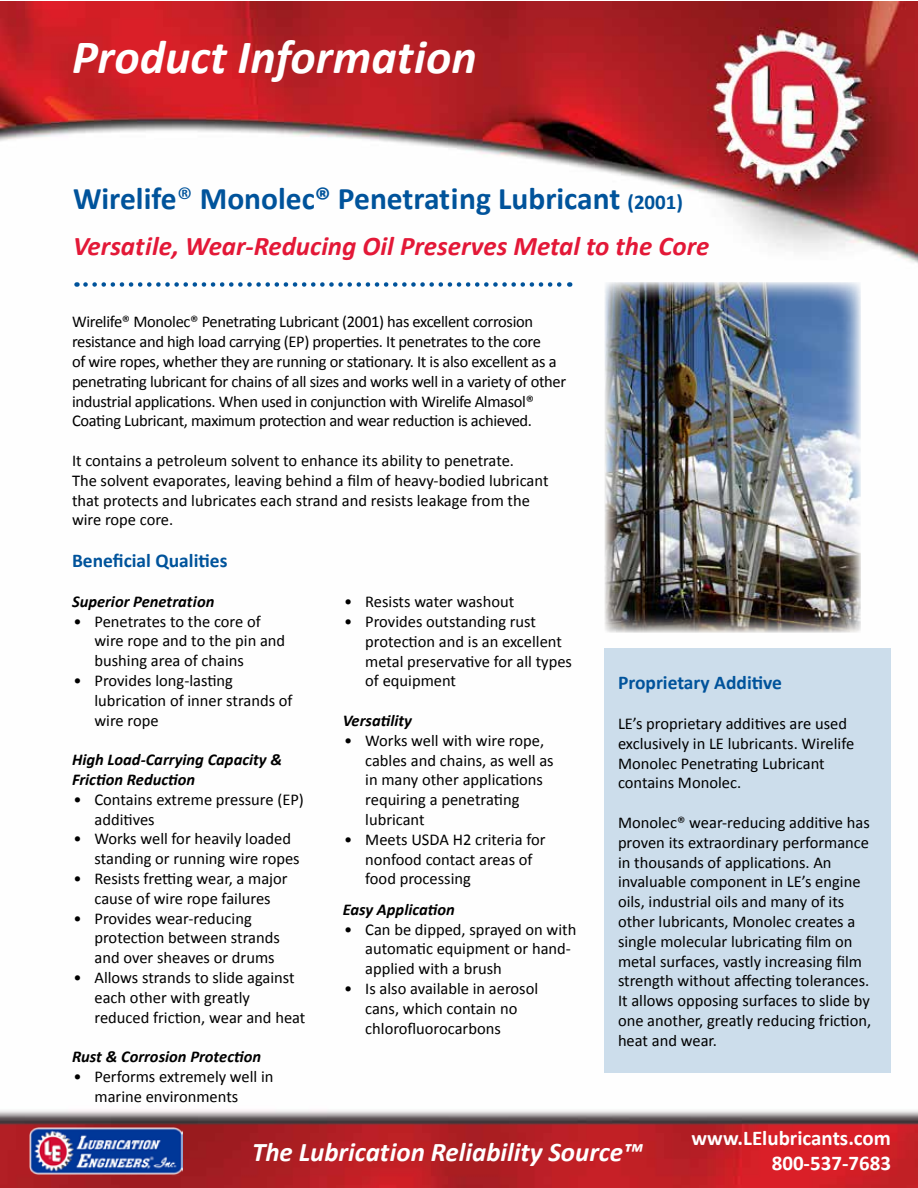
<style>
.page{position:relative;width:918px;height:1188px;background:#fff}
.page>*{position:absolute;margin:0;border:0;box-sizing:border-box;transform-origin:0 0}
.t1{font:italic 700 48px "Calibri";color:#fff}
.t2{font:700 31.5px "Calibri";color:#00539b}
.t3{font:italic 700 27px "Calibri";color:#e31837}
.t4{font:italic 700 27px "Calibri";color:#fff}
.t5{font:700 21px/25.2px "Calibri";color:#fff;text-align:right}
.t6{font:700 19.5px "Calibri";color:#00539b}
.t7{font:16.5px/19.8px "Calibri";color:#000}
.t8{font:16.5px/19.8px "Calibri";letter-spacing:-.02em;color:#000}
.t9{font:italic 700 16.5px/19.8px "Calibri";color:#000}
.s1{font-weight:400}
.s2{font-size:21px}
</style>
<div class="page">
<img style="left:1px;top:1px;width:917px;height:1187px">
<img style="left:28px;top:1125px;width:154px;height:50px">
<svg style="left:85px;top:282px;width:485px;height:5px"></svg>
<img style="left:604px;top:282px;width:257px;height:351px">
<div style="left:604px;top:648px;width:287px;height:424px;background:#ccddeb"></div>
<h1 class="t1" style="left:72px;top:27px;width:406px">Product Information</h1>
<h2 class="t2" style="left:73px;top:179px;width:612px">Wirelife<span class="s1">®</span> Monolec® Penetrating Lubricant <span class="s2">(2001)</span></h2>
<h3 class="t3" style="left:73px;top:229px;width:638px">Versatile, Wear-Reducing Oil Preserves Metal to the Core</h3>
<p class="t8" style="left:72px;top:312px;width:496px">Wirelife® Monolec® Penetrating Lubricant (2001) has excellent corrosion resistance and high load carrying (EP) properties. It penetrates to the core<br>of wire ropes, whether they are running or stationary. It is also excellent as a penetrating lubricant for chains of all sizes and works well in a variety of other industrial applications. When used in conjunction with Wirelife Almasol® Coating Lubricant, maximum protection and wear reduction is achieved.</p>
<p class="t7" style="left:72px;top:451px;width:478px">It contains a petroleum solvent to enhance its ability to penetrate.<br>The solvent evaporates, leaving behind a film of heavy-bodied lubricant that protects and lubricates each strand and resists leakage from the wire rope core.</p>
<p class="t6" style="left:72px;top:548px;width:157px">Beneficial Qualities</p>
<p class="t9" style="left:72px;top:591px;width:144px">Superior Penetration</p>
<p class="t7" style="left:95px;top:611px;width:192px;text-indent:-21px">• Penetrates to the core of wire rope and to the pin and bushing area of chains</p>
<p class="t7" style="left:95px;top:671px;width:200px;text-indent:-21px">• Provides long-lasting lubrication of inner strands of wire rope</p>
<p class="t9" style="left:72px;top:750px;width:212px">High Load-Carrying Capacity &amp;<br>Friction Reduction</p>
<p class="t7" style="left:95px;top:790px;width:211px;text-indent:-21px">• Contains extreme pressure (EP) additives</p>
<p class="t7" style="left:95px;top:829px;width:207px;text-indent:-21px">• Works well for heavily loaded standing or running wire ropes</p>
<p class="t7" style="left:74px;top:869px;width:216px;text-align:center">• Resists fretting wear, a major cause of wire rope failures</p>
<p class="t7" style="left:95px;top:908px;width:187px;text-indent:-21px">• Provides wear-reducing protection between strands and over sheaves or drums</p>
<p class="t7" style="left:95px;top:968px;width:213px;text-indent:-21px">• Allows strands to slide against each other with greatly reduced friction, wear and heat</p>
<p class="t9" style="left:72px;top:1047px;width:191px">Rust &amp; Corrosion Protection</p>
<p class="t7" style="left:95px;top:1067px;width:181px;text-indent:-21px">• Performs extremely well in marine environments</p>
<p class="t7" style="left:344px;top:592px;width:172px">• Resists water washout</p>
<p class="t7" style="left:365px;top:612px;width:208px;text-indent:-21px">• Provides outstanding rust protection and is an excellent metal preservative for all types of equipment</p>
<p class="t9" style="left:343px;top:711px;width:71px">Versatility</p>
<p class="t7" style="left:365px;top:731px;width:190px;text-indent:-21px">• Works well with wire rope, cables and chains, as well as in many other applications requiring a penetrating lubricant</p>
<p class="t7" style="left:365px;top:830px;width:182px;text-indent:-21px">• Meets USDA H2 criteria for nonfood contact areas of food processing</p>
<p class="t9" style="left:343px;top:899px;width:114px">Easy Application</p>
<p class="t7" style="left:365px;top:919px;width:213px;text-indent:-21px">• Can be dipped, sprayed on with automatic equipment or hand&shy;applied with a brush</p>
<p class="t7" style="left:365px;top:979px;width:174px;text-indent:-21px">• Is also available in aerosol cans, which contain no chlorofluorocarbons</p>
<p class="t6" style="left:618px;top:670px;width:166px">Proprietary Additive</p>
<p class="t7" style="left:618px;top:714px;width:238px">LE’s proprietary additives are used exclusively in LE lubricants. Wirelife<br>Monolec Penetrating Lubricant contains Monolec.</p>
<p class="t7" style="left:618px;top:813px;width:255px">Monolec® wear-reducing additive has proven its extraordinary performance in thousands of applications. An invaluable component in LE’s engine oils, industrial oils and many of its other lubricants, Monolec creates a single molecular lubricating film on metal surfaces, vastly increasing film strength without affecting tolerances.<br>It allows opposing surfaces to slide by one another, greatly reducing friction, heat and wear.</p>
<h3 class="t4" style="left:252px;top:1135px;width:392px">The Lubrication Reliability Source™</h3>
<p class="t5" style="left:692px;top:1125px;width:201px">www.LElubricants.com<br>800-537-7683</p>
</div>
